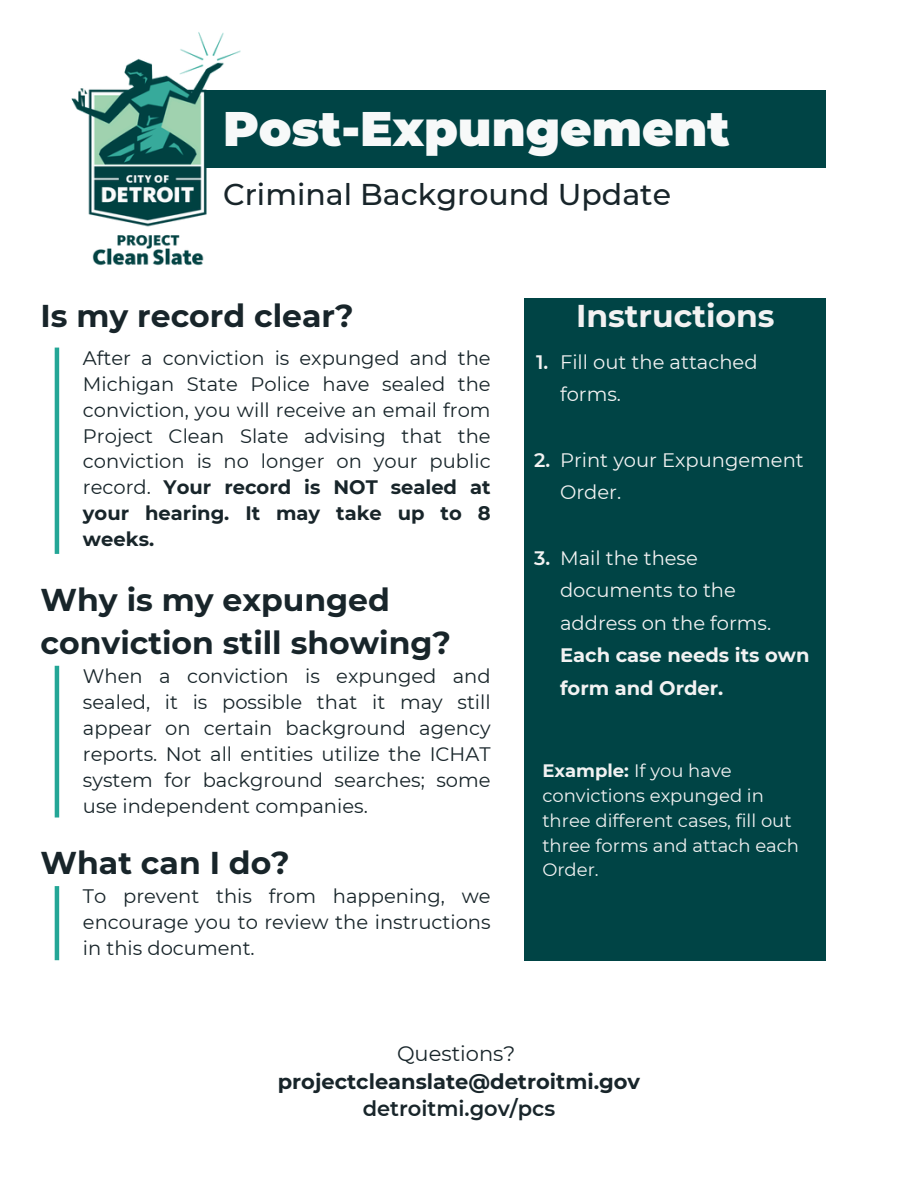
<style>
.page{position:relative;width:918px;height:1188px;background:#fff}
.page>*{position:absolute;margin:0;border:0;box-sizing:border-box;transform-origin:0 0}
.t1{font:900 48.45px "Montserrat";color:#f7f9f9}
.t2{font:700 31.5px/42.8px "Montserrat";color:#18252a}
.t3{font:700 31.5px "Montserrat";color:#f2f2f2}
.t4{font:500 30px "Montserrat";color:#18252a}
.t5{font:700 21px/28.2px "Montserrat";color:#18252a;text-align:center}
.t6{font:600 21px "Montserrat";color:#18252a}
.t7{font:19.5px/25.8px "Montserrat";color:#18252a;text-align:justify}
.t8{font:19.5px/32.7px "Montserrat";color:#f2f2f2}
.t9{font:600 19.5px "Montserrat";color:#f2f2f2}
.t10{font:18px/24.8px "Montserrat";color:#f2f2f2}
.s1{font-weight:700}
.s2{font-weight:400}
</style>
<div class="page">
<div style="left:143px;top:90px;width:683px;height:78px;background:#004445"></div>
<img style="left:71px;top:32px;width:170px;height:234px">
<hr style="left:55px;top:348px;width:4px;height:206px;background:#23a696">
<hr style="left:55px;top:666px;width:4px;height:152px;background:#23a696">
<hr style="left:55px;top:886px;width:4px;height:74px;background:#23a696">
<div style="left:525px;top:298px;width:301px;height:662px;background:#004445"></div>
<p class="t1" style="left:223px;top:99px;width:508px">Post-Expungement</p>
<h1 class="t4" style="left:223px;top:176px;width:450px">Criminal Background Update</h1>
<h2 class="t2" style="left:41px;top:294px;width:315px">Is my record clear?</h2>
<h2 class="t7" style="left:83px;top:345px;width:409px">After a conviction is expunged and the Michigan State Police have sealed the conviction, you will receive an email from Project Clean Slate advising that the conviction is no longer on your public record. <span class="s1">Your record is NOT sealed at your hearing. It may take up to 8 weeks.</span></h2>
<h3 class="t2" style="left:41px;top:579px;width:412px">Why is my expunged conviction still showing?</h3>
<h3 class="t7" style="left:83px;top:663px;width:409px">When a conviction is expunged and sealed, it is possible that it may still appear on certain background agency reports. Not all entities utilize the ICHAT system for background searches; some use independent companies.</h3>
<h3 class="t2" style="left:41px;top:842px;width:251px">What can I do?</h3>
<h4 class="t7" style="left:83px;top:884px;width:409px">To prevent this from happening, we encourage you to review the instructions in this document.</h4>
<h4 class="t9" style="left:536px;top:350px;width:14px">1.</h4>
<h4 class="t3" style="left:576px;top:297px;width:200px">Instructions</h4>
<h4 class="t8" style="left:560px;top:345px;width:199px">Fill out the attached forms.</h4>
<h4 class="t9" style="left:534px;top:448px;width:18px">2.</h4>
<p class="t8" style="left:560px;top:443px;width:245px">Print your Expungement<br>Order.</p>
<h3 class="t9" style="left:534px;top:546px;width:18px">3.</h3>
<h4 class="t8" style="left:560px;top:541px;width:251px">Mail the these documents to the address on the forms.<br><span class="s1">Each case needs its own form and Order.</span></h4>
<h2 class="t10" style="left:542px;top:759px;width:258px"><span class="s1">Example:</span> If you have convictions expunged in three different cases, fill out three forms and attach each<br>Order.</h2>
<h2 class="t5" style="left:278px;top:1039px;width:364px"><span class="s2">Questions? </span>projectcleanslate@detroitmi.gov</h2>
<h4 class="t6" style="left:363px;top:1095px;width:194px">detroitmi.gov/pcs</h4>
</div>
